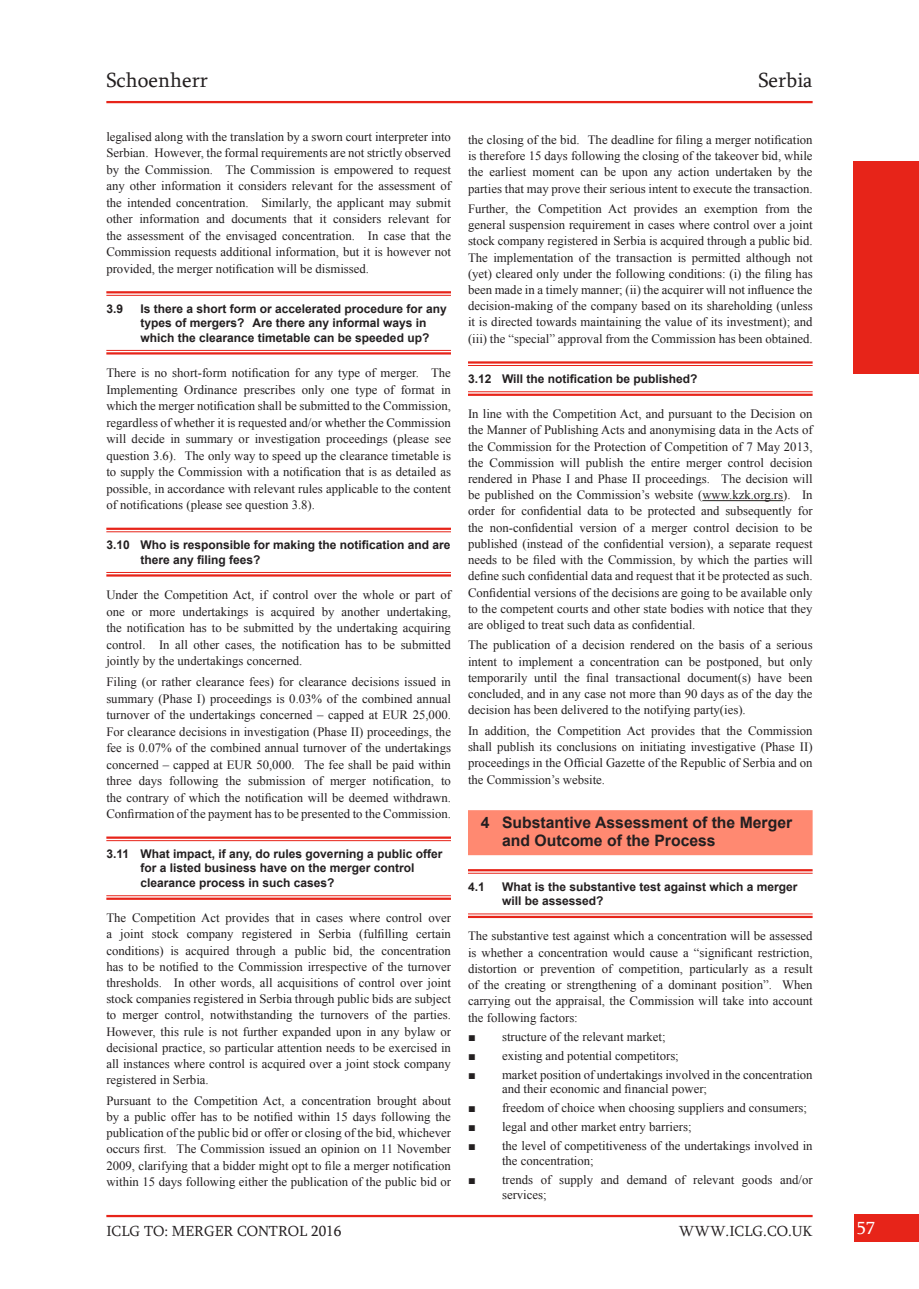
<style>
.page{position:relative;width:919px;height:1289px;background:#fff}
.page>*{position:absolute;margin:0;border:0;box-sizing:border-box;transform-origin:0 0}
.Top_-_Folio_left{font:21px "Sylfaen";color:#231f20}
.Top_-_Folio_right{font:21px "Sylfaen";color:#231f20}
.t1{font:18px "Sylfaen";color:#fff}
.Heading_-_2_lines{font:700 15.75px/18.9px "Arial";color:#231f20}
.t2{font:15px "Sylfaen";color:#231f20}
.Body_Text{font:12.75px/16.2px "Times New Roman";color:#231f20;text-align:justify}
.MS_-_Bullet{font:12.75px/14.7px "Times New Roman";color:#231f20}
.MS_-_Questions{font:700 12px/14.4px "Arial";color:#231f20}
</style>
<div class="page">
<div style="left:854px;top:1214px;width:64px;height:28px;background:#e72419"></div>
<hr style="left:106px;top:1214px;width:706px;height:3px;background:#e72419">
<hr style="left:106px;top:101px;width:706px;height:2px;background:#e72419">
<div style="left:853px;top:161px;width:65px;height:213px;background:#e72419"></div>
<hr style="left:106px;top:291px;width:345px;height:2px;background:#e72419">
<hr style="left:106px;top:295px;width:345px;height:1px;background:#e72419">
<hr style="left:106px;top:350px;width:345px;height:1px;background:#e72419">
<hr style="left:106px;top:352px;width:345px;height:2px;background:#e72419">
<hr style="left:106px;top:527px;width:345px;height:3px;background:#e72419">
<hr style="left:106px;top:531px;width:345px;height:1px;background:#e72419">
<hr style="left:106px;top:572px;width:345px;height:1px;background:#e72419">
<hr style="left:106px;top:574px;width:345px;height:2px;background:#e72419">
<hr style="left:106px;top:836px;width:345px;height:2px;background:#e72419">
<hr style="left:106px;top:840px;width:345px;height:1px;background:#e72419">
<hr style="left:106px;top:895px;width:345px;height:1px;background:#e72419">
<hr style="left:106px;top:897px;width:345px;height:2px;background:#e72419">
<hr style="left:468px;top:361px;width:344px;height:2px;background:#e72419">
<hr style="left:468px;top:365px;width:344px;height:1px;background:#e72419">
<hr style="left:468px;top:391px;width:344px;height:1px;background:#e72419">
<hr style="left:468px;top:393px;width:344px;height:3px;background:#e72419">
<hr style="left:702px;top:500px;width:81px;height:1px;background:#231f20">
<div style="left:468px;top:810px;width:344px;height:45px;background:#ff8971"></div>
<hr style="left:468px;top:869px;width:344px;height:2px;background:#e72419">
<hr style="left:468px;top:872px;width:344px;height:1px;background:#e72419">
<hr style="left:468px;top:913px;width:344px;height:1px;background:#e72419">
<hr style="left:468px;top:915px;width:344px;height:3px;background:#e72419">
<p class="Top_-_Folio_left" style="left:106px;top:66px;width:103px">Schoenherr</p>
<p class="Top_-_Folio_right" style="left:758px;top:66px;width:56px">Serbia</p>
<p class="Body_Text" style="left:106px;top:128px;width:346px">legalised along with the translation by a sworn court interpreter into Serbian. However, the formal requirements are not strictly observed by the Commission. The Commission is empowered to request any other information it considers relevant for the assessment of the intended concentration. Similarly, the applicant may submit other information and documents that it considers relevant for the assessment of the envisaged concentration. In case that the Commission requests additional information, but it is however not provided, the merger notification will be dismissed.</p>
<p class="MS_-_Questions" style="left:106px;top:302px;width:18px">3.9</p>
<p class="MS_-_Questions" style="left:140px;top:302px;width:308px">Is there a short form or accelerated procedure for any types of mergers? Are there any informal ways in which the clearance timetable can be speeded up?</p>
<p class="Body_Text" style="left:106px;top:364px;width:346px">There is no short-form notification for any type of merger. The Implementing Ordinance prescribes only one type of format in which the merger notification shall be submitted to the Commission, regardless of whether it is requested and/or whether the Commission will decide in summary or investigation proceedings (please see question 3.6). The only way to speed up the clearance timetable is to supply the Commission with a notification that is as detailed as possible, in accordance with relevant rules applicable to the content of notifications (please see question 3.8).</p>
<p class="MS_-_Questions" style="left:140px;top:538px;width:312px;text-indent:-34px">3.10 Who is responsible for making the notification and are there any filing fees?</p>
<p class="Body_Text" style="left:106px;top:586px;width:346px">Under the Competition Act, if control over the whole or part of one or more undertakings is acquired by another undertaking, the notification has to be submitted by the undertaking acquiring control. In all other cases, the notification has to be submitted jointly by the undertakings concerned.</p>
<p class="Body_Text" style="left:106px;top:673px;width:346px">Filing (or rather clearance fees) for clearance decisions issued in summary (Phase I) proceedings is 0.03% of the combined annual turnover of the undertakings concerned – capped at EUR 25,000.<br>For clearance decisions in investigation (Phase II) proceedings, the fee is 0.07% of the combined annual turnover of the undertakings concerned – capped at EUR 50,000. The fee shall be paid within three days following the submission of merger notification, to the contrary of which the notification will be deemed withdrawn.<br>Confirmation of the payment has to be presented to the Commission.</p>
<p class="MS_-_Questions" style="left:140px;top:847px;width:303px;text-indent:-34px">3.11 What impact, if any, do rules governing a public offer for a listed business have on the merger control clearance process in such cases?</p>
<p class="Body_Text" style="left:106px;top:909px;width:346px">The Competition Act provides that in cases where control over a joint stock company registered in Serbia (fulfilling certain conditions) is acquired through a public bid, the concentration has to be notified to the Commission irrespective of the turnover thresholds. In other words, all acquisitions of control over joint stock companies registered in Serbia through public bids are subject to merger control, notwithstanding the turnovers of the parties.<br>However, this rule is not further expanded upon in any bylaw or decisional practice, so particular attention needs to be exercised in all instances where control is acquired over a joint stock company registered in Serbia.</p>
<p class="Body_Text" style="left:106px;top:1092px;width:346px">Pursuant to the Competition Act, a concentration brought about by a public offer has to be notified within 15 days following the publication of the public bid or offer or closing of the bid, whichever occurs first. The Commission issued an opinion on 11 November 2009, clarifying that a bidder might opt to file a merger notification within 15 days following either the publication of the public bid or</p>
<p class="Body_Text" style="left:468px;top:131px;width:346px">the closing of the bid. The deadline for filing a merger notification is therefore 15 days following the closing of the takeover bid, while the earliest moment can be upon any action undertaken by the parties that may prove their serious intent to execute the transaction.</p>
<p class="Body_Text" style="left:468px;top:200px;width:346px">Further, the Competition Act provides an exemption from the general suspension requirement in cases where control over a joint stock company registered in Serbia is acquired through a public bid.<br>The implementation of the transaction is permitted although not (yet) cleared only under the following conditions: (i) the filing has been made in a timely manner; (ii) the acquirer will not influence the decision-making of the company based on its shareholding (unless it is directed towards maintaining the value of its investment); and (iii) the “special” approval from the Commission has been obtained.</p>
<p class="MS_-_Questions" style="left:468px;top:372px;width:231px">3.12 Will the notification be published?</p>
<p class="Body_Text" style="left:468px;top:405px;width:346px">In line with the Competition Act, and pursuant to the Decision on the Manner of Publishing Acts and anonymising data in the Acts of the Commission for the Protection of Competition of 7 May 2013, the Commission will publish the entire merger control decision rendered in Phase I and Phase II proceedings. The decision will be published on the Commission’s website (www.kzk.org.rs). In order for confidential data to be protected and subsequently for the non-confidential version of a merger control decision to be published (instead of the confidential version), a separate request needs to be filed with the Commission, by which the parties will define such confidential data and request that it be protected as such.<br>Confidential versions of the decisions are going to be available only to the competent courts and other state bodies with notice that they are obliged to treat such data as confidential.</p>
<p class="Body_Text" style="left:468px;top:637px;width:346px">The publication of a decision rendered on the basis of a serious intent to implement a concentration can be postponed, but only temporarily until the final transactional document(s) have been concluded, and in any case not more than 90 days as of the day the decision has been delivered to the notifying party(ies).</p>
<p class="Body_Text" style="left:468px;top:722px;width:346px">In addition, the Competition Act provides that the Commission shall publish its conclusions on initiating investigative (Phase II) proceedings in the Official Gazette of the Republic of Serbia and on the Commission’s website.</p>
<p class="Heading_-_2_lines" style="left:502px;top:813px;width:292px;text-indent:-21px">4 Substantive Assessment of the Merger and Outcome of the Process</p>
<p class="MS_-_Questions" style="left:468px;top:879px;width:18px">4.1</p>
<p class="MS_-_Questions" style="left:502px;top:879px;width:297px">What is the substantive test against which a merger will be assessed?</p>
<p class="Body_Text" style="left:468px;top:927px;width:346px">The substantive test against which a concentration will be assessed is whether a concentration would cause a “significant restriction, distortion or prevention of competition, particularly as a result of the creating or strengthening of a dominant position”. When carrying out the appraisal, the Commission will take into account the following factors:</p>
<p class="MS_-_Bullet" style="left:468px;top:1028px;width:199px">■ structure of the relevant market;</p>
<p class="MS_-_Bullet" style="left:468px;top:1047px;width:212px">■ existing and potential competitors;</p>
<p class="MS_-_Bullet" style="left:502px;top:1066px;width:312px;text-indent:-34px">■ market position of undertakings involved in the concentration and their economic and financial power;</p>
<p class="MS_-_Bullet" style="left:468px;top:1100px;width:340px">■ freedom of choice when choosing suppliers and consumers;</p>
<p class="MS_-_Bullet" style="left:468px;top:1119px;width:225px">■ legal and other market entry barriers;</p>
<p class="MS_-_Bullet" style="left:502px;top:1138px;width:312px;text-indent:-34px">■ the level of competitiveness of the undertakings involved in the concentration;</p>
<p class="MS_-_Bullet" style="left:502px;top:1171px;width:312px;text-indent:-34px">■ trends of supply and demand of relevant goods and/or services;</p>
<p class="t2" style="left:106px;top:1221px;width:236px">ICLG TO: MERGER CONTROL 2016</p>
<p class="t2" style="left:679px;top:1221px;width:135px">WWW.ICLG.CO.UK</p>
<h2 class="t1" style="left:857px;top:1215px;width:19px">57</h2>
</div>
